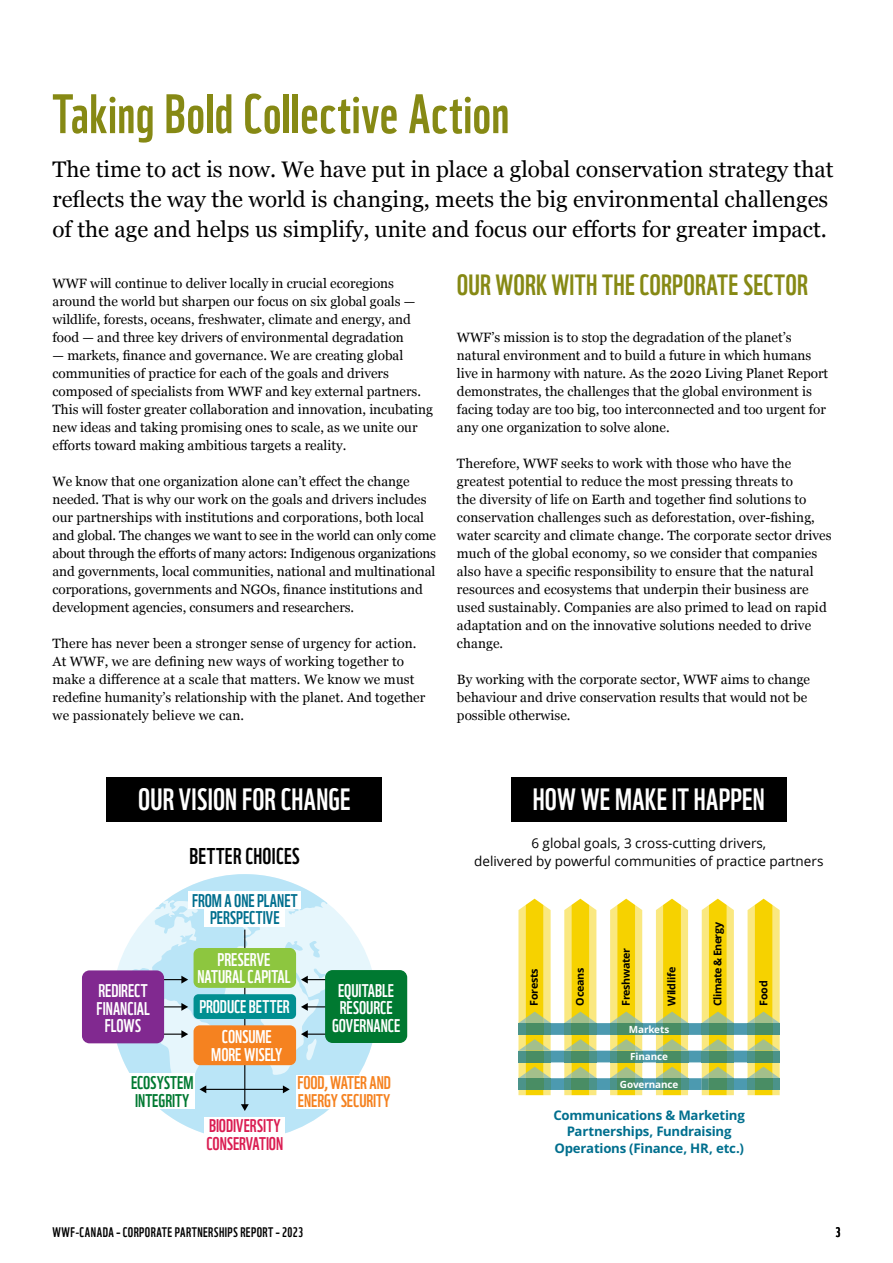
<style>
.page{position:relative;width:893px;height:1263px;background:#fff}
.page>*{position:absolute;margin:0;border:0;box-sizing:border-box;transform-origin:0 0}
.Heading_2{font:54px "WWF";letter-spacing:.01em;color:#868914}
.Subhead{font:30px "WWF";letter-spacing:.01em;color:#fff}
.Subhead-2{font:28.5px "WWF";letter-spacing:.01em;color:#868914}
.Standfirst{font:22.5px/30px "Georgia";color:#000}
.t1{font:22.2px "WWF";letter-spacing:.015em;color:#000}
.t2{font:17.85px/17.4px "WWF";color:#fff;text-align:center}
.t3{font:17.85px/17.4px "WWF";color:#f58220}
.t4{font:17.85px/17.4px "WWF";color:#006f8e;text-align:center}
.t5{font:17.85px/17.4px "WWF";letter-spacing:-.005em;color:#da1d52}
.t6{font:17.85px/17.4px "WWF";color:#007931}
.Bodycopy{font:13.5px/18px "Georgia";color:#000}
.Subhead-3{font:13.5px/18px "Open Sans";color:#000;text-align:center}
.Folio{font:13.5px "WWF";letter-spacing:.035em;color:#000}
.t7{font:700 13.2px/16.5px "Open Sans";letter-spacing:-.02em;color:#006f8e;text-align:center}
.t8{font:700 10.8px "Open Sans";letter-spacing:-.03em;color:#000}
.t9{font:700 10.8px "Open Sans";letter-spacing:-.05em;color:#000}
.t10{font:700 9.9px "Open Sans";letter-spacing:-.01em;color:#fff}
</style>
<div class="page">
<svg style="left:112px;top:874px;width:261px;height:260px"></svg>
<div style="left:296px;top:1075px;width:99px;height:16px;background:#fff"></div>
<div style="left:97px;top:1073px;width:98px;height:18px;background:#fff"></div>
<div style="left:296px;top:1091px;width:99px;height:18px;background:#fff"></div>
<div style="left:97px;top:1091px;width:98px;height:18px;background:#fff"></div>
<div style="left:205px;top:1117px;width:80px;height:17px;background:#fff"></div>
<div style="left:189px;top:891px;width:112px;height:18px;background:#fff"></div>
<div style="left:205px;top:909px;width:80px;height:18px;background:#fff"></div>
<hr style="left:205px;top:1089px;width:79px;height:1px;background:#000">
<svg style="left:199px;top:1085px;width:7px;height:8px"></svg>
<svg style="left:283px;top:1085px;width:7px;height:8px"></svg>
<hr style="left:244px;top:930px;width:1px;height:175px;background:#000">
<svg style="left:241px;top:1104px;width:8px;height:7px"></svg>
<hr style="left:307px;top:1033px;width:20px;height:2px;background:#000">
<svg style="left:301px;top:1030px;width:7px;height:8px"></svg>
<svg style="left:301px;top:1003px;width:24px;height:8px"></svg>
<svg style="left:301px;top:976px;width:24px;height:7px"></svg>
<hr style="left:162px;top:1033px;width:21px;height:2px;background:#000">
<svg style="left:181px;top:1030px;width:7px;height:8px"></svg>
<svg style="left:164px;top:1003px;width:24px;height:8px"></svg>
<svg style="left:164px;top:976px;width:24px;height:7px"></svg>
<div style="left:82px;top:970px;width:82px;height:73px;background:#812990;border-radius:8px"></div>
<div style="left:194px;top:948px;width:102px;height:40px;background:#8dc63f;border-radius:6px"></div>
<div style="left:194px;top:994px;width:102px;height:25px;background:#008f91;border-radius:5px"></div>
<div style="left:194px;top:1025px;width:102px;height:40px;background:#f58220;border-radius:6px"></div>
<div style="left:325px;top:970px;width:82px;height:73px;background:#007931;border-radius:8px"></div>
<svg style="left:518px;top:899px;width:262px;height:196px"></svg>
<div style="left:543px;top:1078px;width:8px;height:12px;background:#4b938a"></div>
<div style="left:519px;top:1078px;width:7px;height:12px;background:#4b938a"></div>
<div style="left:526px;top:1078px;width:17px;height:12px;background:#498d64"></div>
<div style="left:589px;top:1078px;width:7px;height:12px;background:#4b938a"></div>
<div style="left:564px;top:1078px;width:7px;height:12px;background:#4b938a"></div>
<div style="left:571px;top:1078px;width:18px;height:12px;background:#498d64"></div>
<div style="left:635px;top:1078px;width:7px;height:12px;background:#4b938a"></div>
<div style="left:610px;top:1078px;width:7px;height:12px;background:#4b938a"></div>
<div style="left:617px;top:1078px;width:18px;height:12px;background:#498d64"></div>
<div style="left:681px;top:1078px;width:7px;height:12px;background:#4b938a"></div>
<div style="left:656px;top:1078px;width:7px;height:12px;background:#4b938a"></div>
<div style="left:663px;top:1078px;width:18px;height:12px;background:#498d64"></div>
<div style="left:727px;top:1078px;width:7px;height:12px;background:#4b938a"></div>
<div style="left:702px;top:1078px;width:7px;height:12px;background:#4b938a"></div>
<div style="left:709px;top:1078px;width:18px;height:12px;background:#498d64"></div>
<div style="left:773px;top:1078px;width:7px;height:12px;background:#4b938a"></div>
<div style="left:748px;top:1078px;width:7px;height:12px;background:#4b938a"></div>
<div style="left:755px;top:1078px;width:18px;height:12px;background:#498d64"></div>
<div style="left:107px;top:777px;width:275px;height:45px;background:#000"></div>
<div style="left:511px;top:777px;width:275px;height:45px;background:#000"></div>
<p class="Heading_2" style="left:53px;top:72px;width:458px">Taking Bold Collective Action</p>
<p class="Standfirst" style="left:53px;top:153px;width:782px">The time to act is now. We have put in place a global conservation strategy that reflects the way the world is changing, meets the big environmental challenges of the age and helps us simplify, unite and focus our efforts for greater impact.</p>
<p class="Bodycopy" style="left:53px;top:274px;width:364px">WWF will continue to deliver locally in crucial ecoregions around the world but sharpen our focus on six global goals — wildlife, forests, oceans, freshwater, climate and energy, and food — and three key drivers of environmental degradation</p>
<p class="Bodycopy" style="left:53px;top:346px;width:382px">— markets, finance and governance. We are creating global communities of practice for each of the goals and drivers composed of specialists from WWF and key external partners.<br>This will foster greater collaboration and innovation, incubating new ideas and taking promising ones to scale, as we unite our efforts toward making ambitious targets a reality.</p>
<p class="Bodycopy" style="left:53px;top:472px;width:385px">We know that one organization alone can’t effect the change needed. That is why our work on the goals and drivers includes our partnerships with institutions and corporations, both local and global. The changes we want to see in the world can only come about through the efforts of many actors: Indigenous organizations and governments, local communities, national and multinational corporations, governments and NGOs, finance institutions and development agencies, consumers and researchers.</p>
<p class="Bodycopy" style="left:53px;top:634px;width:374px">There has never been a stronger sense of urgency for action.<br>At WWF, we are defining new ways of working together to make a difference at a scale that matters. We know we must redefine humanity’s relationship with the planet. And together we passionately believe we can.</p>
<p class="Subhead-2" style="left:457px;top:262px;width:352px">OUR WORK WITH THE CORPORATE SECTOR</p>
<p class="Bodycopy" style="left:457px;top:328px;width:373px">WWF’s mission is to stop the degradation of the planet’s natural environment and to build a future in which humans live in harmony with nature. As the 2020 Living Planet Report demonstrates, the challenges that the global environment is facing today are too big, too interconnected and too urgent for any one organization to solve alone.</p>
<p class="Bodycopy" style="left:457px;top:454px;width:376px">Therefore, WWF seeks to work with those who have the greatest potential to reduce the most pressing threats to<br>the diversity of life on Earth and together find solutions to conservation challenges such as deforestation, over-fishing, water scarcity and climate change. The corporate sector drives much of the global economy, so we consider that companies also have a specific responsibility to ensure that the natural resources and ecosystems that underpin their business are used sustainably. Companies are also primed to lead on rapid adaptation and on the innovative solutions needed to drive change.</p>
<p class="Bodycopy" style="left:457px;top:670px;width:355px">By working with the corporate sector, WWF aims to change behaviour and drive conservation results that would not be possible otherwise.</p>
<p class="Subhead" style="left:138px;top:776px;width:214px">OUR VISION FOR CHANGE</p>
<p class="Subhead" style="left:533px;top:776px;width:233px">HOW WE MAKE IT HAPPEN</p>
<p class="Subhead-3" style="left:474px;top:834px;width:351px">6 global goals, 3 cross-cutting drivers,<br>delivered by powerful communities of practice partners</p>
<p class="t1" style="left:189px;top:839px;width:112px">BETTER CHOICES</p>
<p class="t2" style="left:97px;top:980px;width:55px">REDIRECT<br>FINANCIAL<br>FLOWS</p>
<p class="t4" style="left:192px;top:890px;width:107px">FROM A ONE PLANET<br>PERSPECTIVE</p>
<p class="t2" style="left:197px;top:949px;width:95px">PRESERVE<br>NATURAL CAPITAL</p>
<p class="t2" style="left:199px;top:989px;width:92px;line-height:30.6px">PRODUCE BETTER<br>CONSUME</p>
<p class="t2" style="left:211px;top:1044px;width:73px">MORE WISELY</p>
<p class="t2" style="left:332px;top:980px;width:70px">EQUITABLE<br>RESOURCE<br>GOVERNANCE</p>
<p class="t6" style="left:131px;top:1072px;width:64px">ECOSYSTEM<br>INTEGRITY</p>
<p class="t5" style="left:206px;top:1115px;width:78px">BIODIVERSITY<br>CONSERVATION</p>
<p class="t3" style="left:297px;top:1072px;width:95px">FOOD, WATER AND<br>ENERGY SECURITY</p>
<p class="Folio" style="left:53px;top:1221px;width:252px">WWF-CANADA – CORPORATE PARTNERSHIPS REPORT – 2023</p>
<p class="t8" style="left:526px;top:1006px;width:39px;rotate:-90deg">Forests</p>
<p class="t8" style="left:572px;top:1006px;width:39px;rotate:-90deg">Oceans</p>
<p class="t8" style="left:618px;top:1006px;width:60px;rotate:-90deg">Freshwater</p>
<p class="t8" style="left:664px;top:1006px;width:40px;rotate:-90deg">Wildlife</p>
<p class="t10" style="left:629px;top:1022px;width:42px">Markets</p>
<p class="t10" style="left:630px;top:1050px;width:39px">Finance</p>
<p class="t10" style="left:620px;top:1077px;width:60px">Governance</p>
<p class="t9" style="left:710px;top:1006px;width:85px;rotate:-90deg">Climate &amp; Energy</p>
<p class="t7" style="left:553px;top:1106px;width:193px">Communications &amp; Marketing<br>Partnerships, Fundraising<br>Operations (Finance, HR, etc.)</p>
<p class="t8" style="left:756px;top:1006px;width:27px;rotate:-90deg">Food</p>
<p class="Folio" style="left:835px;top:1221px;width:6px">3</p>
</div>
